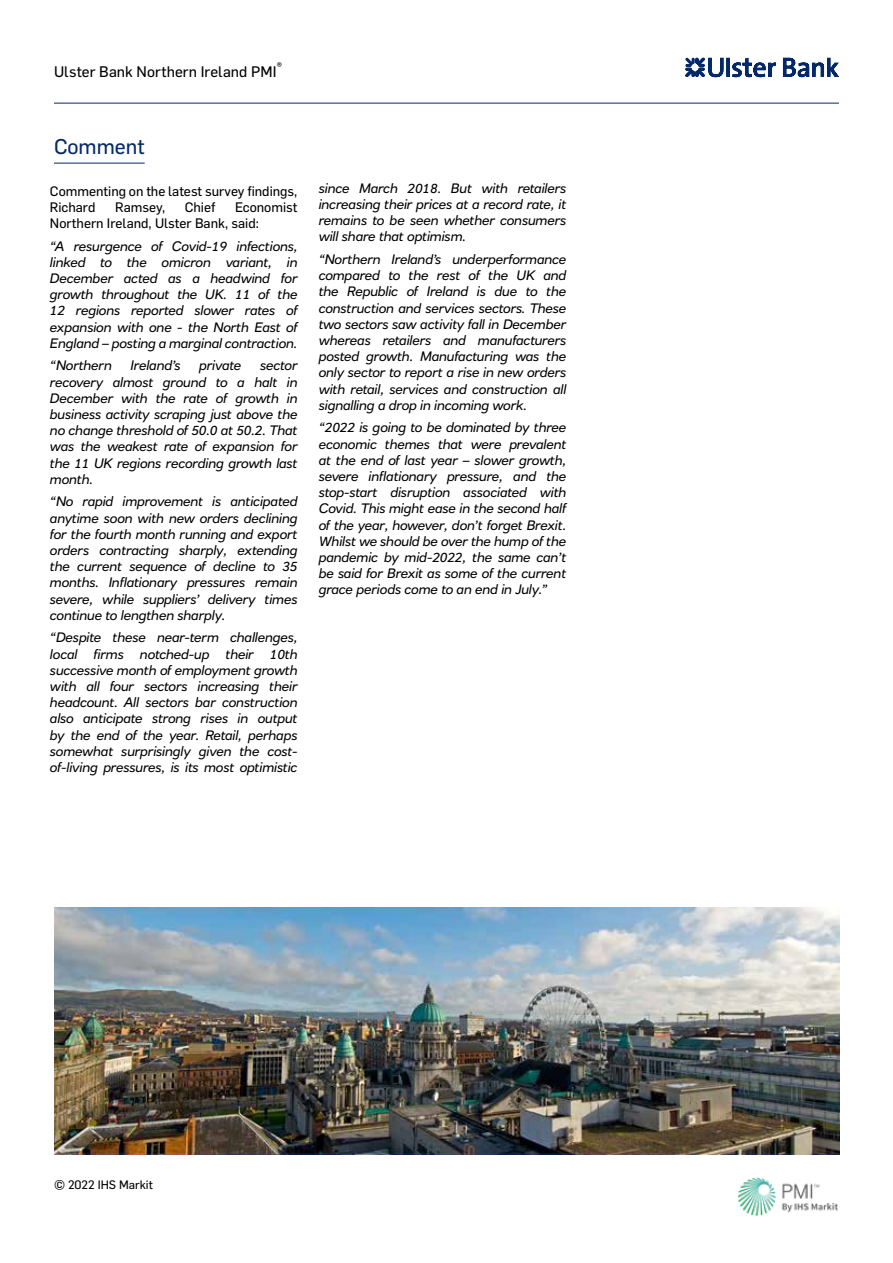
<style>
.page{position:relative;width:893px;height:1263px;background:#fff}
.page>*{position:absolute;margin:0;border:0;box-sizing:border-box;transform-origin:0 0}
.t1{font:21px "Flama Basic";color:#03296a}
.t2{font:15px "Flama Basic";letter-spacing:.005em;color:#000}
.t3{font:italic 13.5px/16.2px "RN House Sans";color:#000;text-align:justify}
.t4{font:13.5px/16.2px "Flama Basic";color:#000}
.t5{font:12px "Flama Basic";color:#000}
.t6{font:10.5px "Flama Basic";color:#000}
</style>
<div class="page">
<hr style="left:54px;top:103px;width:785px;height:1px;background:#03296a">
<img style="left:738px;top:1177px;width:100px;height:38px">
<hr style="left:54px;top:1154px;width:785px;height:1px;background:#03296a">
<svg style="left:685px;top:58px;width:154px;height:19px"></svg>
<hr style="left:54px;top:163px;width:91px;height:1px;background:#03296a">
<img style="left:54px;top:908px;width:785px;height:246px">
<p class="t6" style="left:277px;top:59px;width:7px">®</p>
<p class="t2" style="left:54px;top:61px;width:224px">Ulster Bank Northern Ireland PMI</p>
<h1 class="t1" style="left:54px;top:132px;width:92px">Comment</h1>
<p class="t4" style="left:50px;top:182px;width:249px">Commenting on the latest survey findings,<br>Richard</p>
<p class="t4" style="left:115px;top:198px;width:52px">Ramsey,</p>
<p class="t4" style="left:185px;top:198px;width:32px">Chief</p>
<p class="t4" style="left:50px;top:198px;width:249px;text-indent:185px">Economist<br>Northern Ireland, Ulster Bank, said:</p>
<p class="t3" style="left:50px;top:238px;width:249px">“A resurgence of Covid-19 infections, linked to the omicron variant, in December acted as a headwind for growth throughout the UK. 11 of the 12 regions reported slower rates of expansion with one - the North East of England – posting a marginal contraction.</p>
<p class="t3" style="left:50px;top:358px;width:63px">“Northern</p>
<p class="t3" style="left:131px;top:358px;width:51px">Ireland’s</p>
<p class="t3" style="left:199px;top:358px;width:43px">private</p>
<p class="t3" style="left:50px;top:358px;width:249px;text-indent:210px">sector recovery almost ground to a halt in December with the rate of growth in business activity scraping just above the no change threshold of 50.0 at 50.2. That was the weakest rate of expansion for the 11 UK regions recording growth last month.</p>
<p class="t3" style="left:50px;top:494px;width:249px">“No rapid improvement is anticipated anytime soon with new orders declining for the fourth month running and export orders contracting sharply, extending the current sequence of decline to 35 months. Inflationary pressures remain severe, while suppliers’ delivery times continue to lengthen sharply.</p>
<p class="t3" style="left:50px;top:630px;width:249px">“Despite these near-term challenges, local firms notched-up their 10th successive month of employment growth with all four sectors increasing their headcount. All sectors bar construction also anticipate strong rises in output by the end of the year. Retail, perhaps somewhat surprisingly given the cost&shy;of-living pressures, is its most optimistic</p>
<p class="t3" style="left:319px;top:180px;width:249px">since March 2018. But with retailers increasing their prices at a record rate, it remains to be seen whether consumers will share that optimism.</p>
<p class="t3" style="left:319px;top:251px;width:249px">“Northern Ireland’s underperformance compared to the rest of the UK and the Republic of Ireland is due to the construction and services sectors. These two sectors saw activity fall in December whereas retailers and manufacturers posted growth. Manufacturing was the only sector to report a rise in new orders with retail, services and construction all signalling a drop in incoming work.</p>
<p class="t3" style="left:319px;top:420px;width:249px">“2022 is going to be dominated by three economic themes that were prevalent at the end of last year – slower growth, severe inflationary pressure, and the stop-start disruption associated with Covid. This might ease in the second half of the year, however, don’t forget Brexit.<br>Whilst we should be over the hump of the pandemic by mid-2022, the same can’t be said for Brexit as some of the current grace periods come to an end in July.”</p>
<p class="t5" style="left:54px;top:1176px;width:100px">© 2022 IHS Markit</p>
</div>
